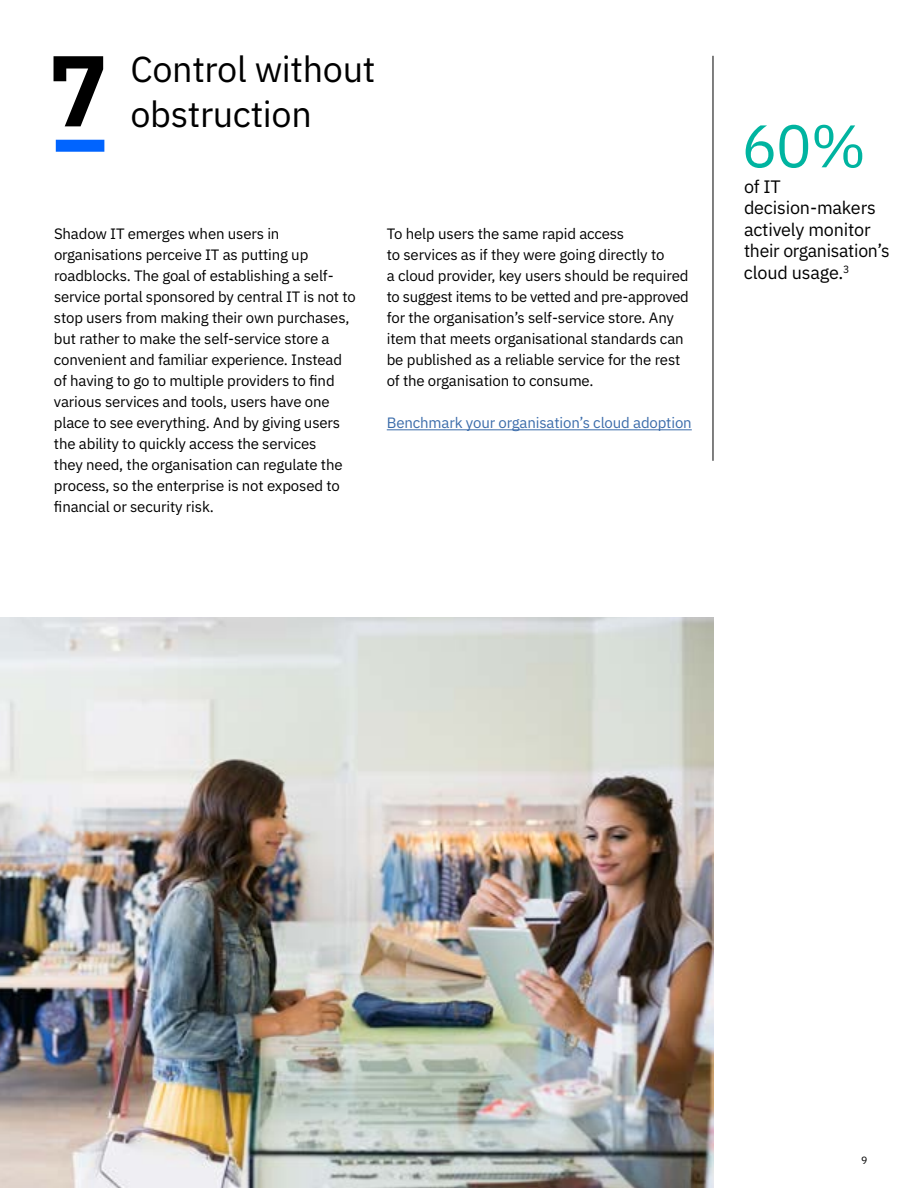
<style>
.page{position:relative;width:918px;height:1188px;background:#fff}
.page>*{position:absolute;margin:0;border:0;box-sizing:border-box;transform-origin:0 0}
.t1{font:700 100.5px "IBM Plex Sans";color:#000}
.t2{font:60px "IBM Plex Sans";color:#00b4a0}
.t3{font:36px/45px "IBM Plex Sans";letter-spacing:-.01em;color:#000}
.t4{font:18px/21.6px "IBM Plex Sans";letter-spacing:-.01em;color:#000}
.t5{font:15px/21px "IBM Plex Sans";letter-spacing:-.01em;color:#000}
.t6{font:15px "IBM Plex Sans";letter-spacing:-.01em;color:#3b6caa}
.t7{font:10.5px "IBM Plex Sans";color:#000}
</style>
<div class="page">
<hr style="left:713px;top:56px;width:1px;height:405px;background:#000">
<div style="left:56px;top:140px;width:48px;height:12px;background:#0064ff"></div>
<hr style="left:387px;top:429px;width:305px;height:1px;background:#3b6caa">
<img style="left:0;top:617px;width:713px;height:571px">
<h1 class="t1" style="left:48px;top:11px;width:62px">7</h1>
<h3 class="t3" style="left:130px;top:44px;width:247px">Control without obstruction</h3>
<p class="t5" style="left:54px;top:222px;width:303px">Shadow IT emerges when users in organisations perceive IT as putting up roadblocks. The goal of establishing a self&shy;service portal sponsored by central IT is not to stop users from making their own purchases, but rather to make the self-service store a convenient and familiar experience. Instead of having to go to multiple providers to find various services and tools, users have one place to see everything. And by giving users the ability to quickly access the services<br>they need, the organisation can regulate the process, so the enterprise is not exposed to financial or security risk.</p>
<p class="t5" style="left:387px;top:222px;width:304px">To help users the same rapid access<br>to services as if they were going directly to<br>a cloud provider, key users should be required to suggest items to be vetted and pre-approved for the organisation’s self-service store. Any item that meets organisational standards can be published as a reliable service for the rest of the organisation to consume.</p>
<p class="t6" style="left:387px;top:411px;width:307px">Benchmark your organisation’s cloud adoption</p>
<h2 class="t2" style="left:742px;top:100px;width:126px">60%</h2>
<p class="t4" style="left:744px;top:174px;width:147px">of IT decision-makers actively monitor their organisation’s cloud usage.<sup>3</sup></p>
<p class="t7" style="left:861px;top:1152px;width:8px">9</p>
</div>
